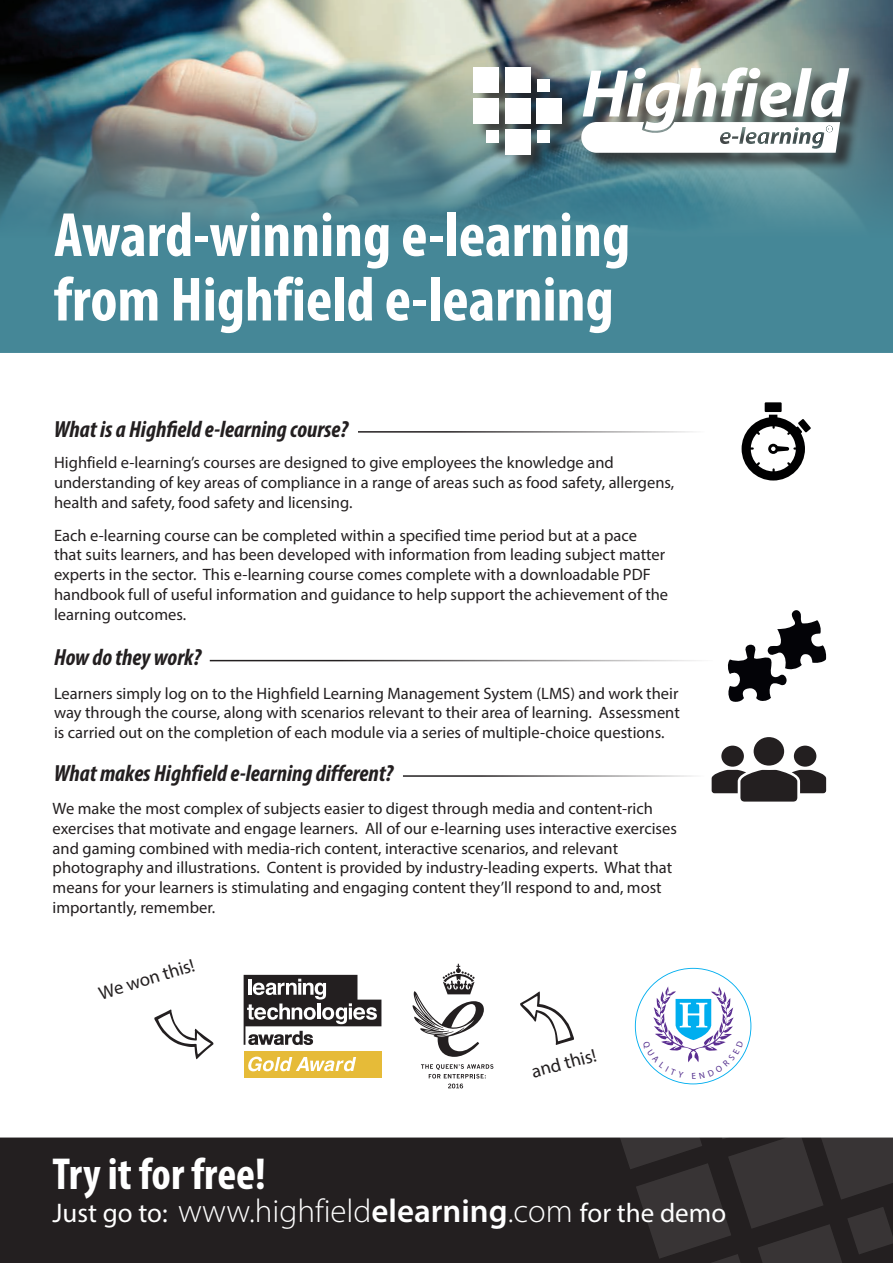
<style>
.page{position:relative;width:893px;height:1263px;background:#fff}
.page>*{position:absolute;margin:0;border:0;box-sizing:border-box;transform-origin:0 0}
.t1{font:700 condensed 63px/64.5px "Myriad Pro";color:#fff}
.t2{font:700 condensed 45px "Myriad Pro";color:#fff}
.t3{font:27px "Myriad Pro";color:#fff}
.t4{font:italic 700 condensed 23.4px "Myriad Pro";color:#231f20}
.t5{font:18.75px "Myriad Pro";color:#231f20}
.t6{font:16.5px/19.8px "Myriad Pro";color:#231f20}
.s1{font-weight:300;font-size:33px}
.s2{font-weight:600;font-size:33px}
</style>
<div class="page">
<div style="left:0;top:1137px;width:607px;height:126px;background:#231f20"></div>
<img style="left:0;top:0;width:893px;height:72px">
<svg style="left:0;top:72px;width:893px;height:281px;background:#538893"></svg>
<div style="left:476px;top:69px;width:391px;height:104px;background:#231f20;opacity:.75"></div>
<div style="left:474px;top:67px;width:25px;height:25px;background:#fff"></div>
<div style="left:474px;top:98px;width:25px;height:25px;background:#fff"></div>
<div style="left:506px;top:67px;width:25px;height:25px;background:#fff"></div>
<div style="left:506px;top:98px;width:25px;height:25px;background:#fff"></div>
<div style="left:537px;top:98px;width:25px;height:25px;background:#fff"></div>
<div style="left:506px;top:130px;width:25px;height:25px;background:#fff"></div>
<div style="left:537px;top:130px;width:12px;height:12px;background:#fff"></div>
<div style="left:537px;top:80px;width:12px;height:12px;background:#fff"></div>
<div style="left:486px;top:130px;width:13px;height:12px;background:#fff"></div>
<svg style="left:581px;top:67px;width:268px;height:86px"></svg>
<hr style="left:358px;top:431px;width:347px;height:2px;background:#231f20">
<svg style="left:154px;top:1009px;width:60px;height:50px"></svg>
<svg style="left:413px;top:964px;width:71px;height:93px"></svg>
<svg style="left:421px;top:1064px;width:72px;height:24px"></svg>
<svg style="left:520px;top:991px;width:54px;height:54px"></svg>
<svg style="left:244px;top:975px;width:137px;height:70px"></svg>
<div style="left:244px;top:1051px;width:137px;height:27px;background:#e6bb38"></div>
<svg style="left:248px;top:1056px;width:108px;height:15px"></svg>
<div style="left:765px;top:402px;width:17px;height:10px;background:#000001"></div>
<svg style="left:742px;top:415px;width:69px;height:65px"></svg>
<hr style="left:210px;top:660px;width:503px;height:1px;background:#231f20">
<svg style="left:727px;top:610px;width:100px;height:92px"></svg>
<hr style="left:403px;top:775px;width:301px;height:2px;background:#231f20">
<div style="left:794px;top:746px;width:22px;height:21px;background:#231f20;border-radius:50%"></div>
<div style="left:721px;top:746px;width:23px;height:21px;background:#231f20;border-radius:50%"></div>
<svg style="left:712px;top:770px;width:114px;height:31px"></svg>
<div style="left:754px;top:737px;width:30px;height:28px;background:#231f20;border-radius:50%"></div>
<svg style="left:607px;top:968px;width:286px;height:295px"></svg>
<h1 class="t1" style="left:54px;top:201px;width:578px">Award-winning e-learning from Highfield e-learning</h1>
<h3 class="t4" style="left:54px;top:414px;width:296px">What is a Highfield e-learning course?</h3>
<p class="t6" style="left:54px;top:453px;width:622px">Highfield e-learning’s courses are designed to give employees the knowledge and understanding of key areas of compliance in a range of areas such as food safety, allergens, health and safety, food safety and licensing.</p>
<p class="t6" style="left:54px;top:525px;width:616px">Each e-learning course can be completed within a specified time period but at a pace that suits learners, and has been developed with information from leading subject matter experts in the sector. This e-learning course comes complete with a downloadable PDF handbook full of useful information and guidance to help support the achievement of the learning outcomes.</p>
<h3 class="t4" style="left:54px;top:643px;width:149px">How do they work?</h3>
<p class="t6" style="left:54px;top:683px;width:627px;text-align:justify">Learners simply log on to the Highfield Learning Management System (LMS) and work their way through the course, along with scenarios relevant to their area of learning. Assessment is carried out on the completion of each module via a series of multiple-choice questions.</p>
<h3 class="t4" style="left:54px;top:758px;width:341px">What makes Highfield e-learning different?</h3>
<p class="t6" style="left:53px;top:798px;width:626px">We make the most complex of subjects easier to digest through media and content-rich exercises that motivate and engage learners. All of our e-learning uses interactive exercises and gaming combined with media-rich content, interactive scenarios, and relevant photography and illustrations. Content is provided by industry-leading experts. What that means for your learners is stimulating and engaging content they’ll respond to and, most importantly, remember.</p>
<p class="t5" style="left:96px;top:982px;width:101px;rotate:-17deg">We won this!</p>
<p class="t5" style="left:529px;top:1060px;width:68px;rotate:-15deg">and this!</p>
<h2 class="t2" style="left:53px;top:1146px;width:215px">Try it for free!</h2>
<h3 class="t3" style="left:53px;top:1197px;width:675px">Just go to: <span class="s1">www.highfield</span><span class="s2">elearning</span><span class="s1">.com</span> for the demo</h3>
</div>
